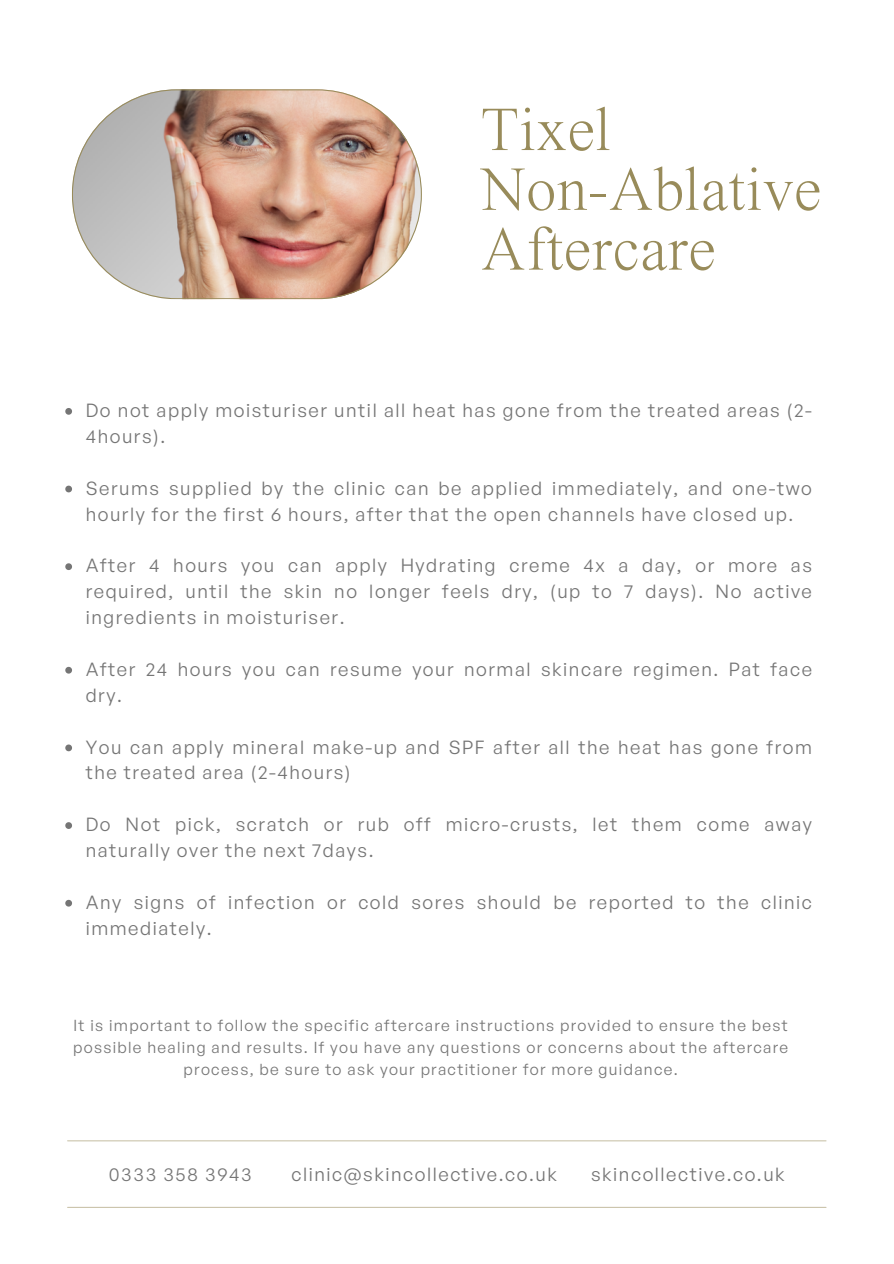
<style>
.page{position:relative;width:894px;height:1264px;background:#fff}
.page>*{position:absolute;margin:0;border:0;box-sizing:border-box;transform-origin:0 0}
.t1{font:300 62.4px/59.7px "Times Now";color:#988b5a}
.t2{font:18.6px/25.8px "General Sans";letter-spacing:.085em;color:#757575}
.t3{font:15.6px/21.8px "General Sans";letter-spacing:.085em;color:#757575;text-align:center}
</style>
<div class="page">
<svg style="left:65px;top:408px;width:7px;height:7px"></svg>
<svg style="left:65px;top:485px;width:7px;height:7px"></svg>
<svg style="left:65px;top:563px;width:7px;height:7px"></svg>
<svg style="left:65px;top:667px;width:7px;height:6px"></svg>
<svg style="left:65px;top:744px;width:7px;height:7px"></svg>
<svg style="left:65px;top:822px;width:7px;height:7px"></svg>
<svg style="left:65px;top:899px;width:7px;height:7px"></svg>
<img style="left:72px;top:89px;width:350px;height:210px">
<hr style="left:68px;top:1140px;width:757px;height:1px;background:#988b5a">
<hr style="left:68px;top:1206px;width:757px;height:1px;background:#988b5a">
<p class="t1" style="left:480px;top:104px;width:342px">Tixel<br>Non-Ablative<br>Aftercare</p>
<p class="t2" style="left:86px;top:397px;width:727px">Do not apply moisturiser until all heat has gone from the treated areas (2-<br>4hours).</p>
<h1 class="t2" style="left:86px;top:474px;width:727px">Serums supplied by the clinic can be applied immediately, and one-two hourly for the first 6 hours, after that the open channels have closed up.</h1>
<p class="t2" style="left:86px;top:552px;width:727px;text-align:justify">After 4 hours you can apply Hydrating creme 4x a day, or more as required, until the skin no longer feels dry, (up to 7 days). No active ingredients in moisturiser.</p>
<p class="t2" style="left:86px;top:655px;width:727px">After 24 hours you can resume your normal skincare regimen. Pat face dry.</p>
<p class="t2" style="left:86px;top:733px;width:727px">You can apply mineral make-up and SPF after all the heat has gone from the treated area (2-4hours)</p>
<p class="t2" style="left:86px;top:811px;width:727px">Do Not pick, scratch or rub off micro-crusts, let them come away naturally over the next 7days.</p>
<p class="t2" style="left:86px;top:888px;width:727px">Any signs of infection or cold sores should be reported to the clinic immediately.</p>
<p class="t3" style="left:73px;top:1014px;width:716px">It is important to follow the specific aftercare instructions provided to ensure the best possible healing and results. If you have any questions or concerns about the aftercare process, be sure to ask your practitioner for more guidance.</p>
<p class="t2" style="left:109px;top:1161px;width:144px">0333 358 3943</p>
<p class="t2" style="left:291px;top:1161px;width:267px">clinic@skincollective.co.uk</p>
<p class="t2" style="left:591px;top:1161px;width:195px">skincollective.co.uk</p>
</div>
